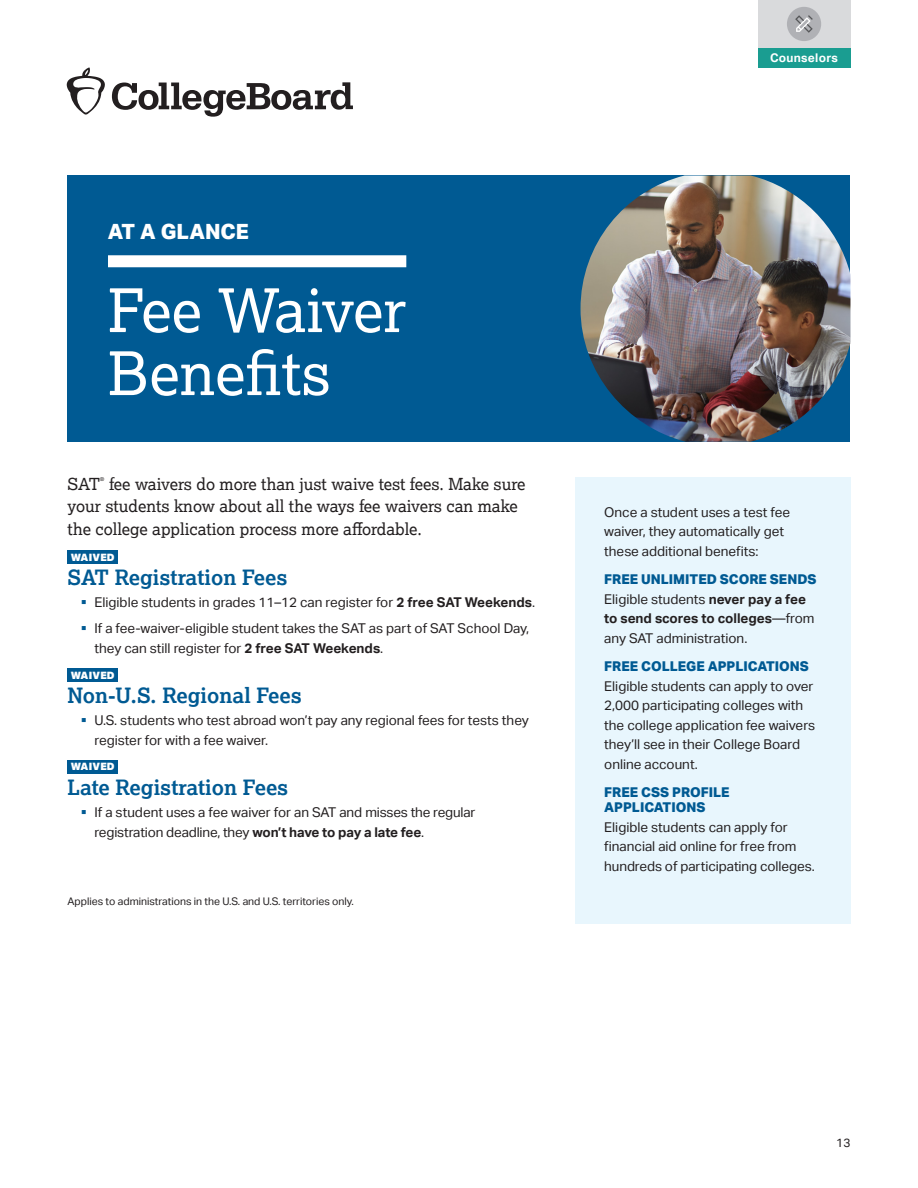
<style>
.page{position:relative;width:918px;height:1188px;background:#fff}
.page>*{position:absolute;margin:0;border:0;box-sizing:border-box;transform-origin:0 0}
.t1{font:60px/63px "Lexia";color:#fff}
.t2{font:700 21px "Lexia";color:#005a93}
.t3{font:800 21px "Aktiv Grotesk";color:#fff}
.t4{font:16.5px/22.5px "Lexia";color:#231f20}
.t5{font:13.5px/19.5px "Aktiv Grotesk";color:#231f20}
.t6{font:800 13.5px/15px "Aktiv Grotesk";color:#005a93}
.t7{font:700 12px "Aktiv Grotesk";letter-spacing:.02em;color:#fff}
.t8{font:12px "Aktiv Grotesk";color:#231f20}
.t9{font:10.5px "Aktiv Grotesk";color:#231f20}
.t10{font:900 10.2px "Aktiv Grotesk";letter-spacing:.02em;color:#fff}
.t11{font:5.25px "Lexia";color:#231f20}
.s1{color:#005a93}
.s2{font-weight:700}
</style>
<div class="page">
<svg style="left:67px;top:68px;width:286px;height:49px"></svg>
<div style="left:758px;top:0;width:92px;height:53px;background:#d9dadc"></div>
<div style="left:758px;top:48px;width:92px;height:19px;background:#1a9d91"></div>
<div style="left:787px;top:7px;width:34px;height:34px;background:#b0b1b5;border-radius:50%"></div>
<svg style="left:795px;top:15px;width:18px;height:18px"></svg>
<div style="left:67px;top:176px;width:783px;height:266px;background:#005a93"></div>
<div style="left:108px;top:255px;width:298px;height:12px;background:#fff"></div>
<img style="left:581px;top:176px;width:269px;height:266px">
<div style="left:67px;top:550px;width:51px;height:14px;background:#005a93"></div>
<div style="left:67px;top:668px;width:51px;height:14px;background:#005a93"></div>
<div style="left:67px;top:760px;width:51px;height:14px;background:#005a93"></div>
<div style="left:575px;top:477px;width:275px;height:447px;background:#e8f6fd"></div>
<h2 class="t3" style="left:108px;top:220px;width:142px">AT A GLANCE</h2>
<h2 class="t1" style="left:108px;top:277px;width:300px">Fee Waiver<br>Benefits</h2>
<p class="t4" style="left:68px;top:472px;width:460px;text-indent:42px">fee waivers do more than just waive test fees. Make sure your students know about all the ways fee waivers can make the college application process more affordable.</p>
<p class="t10" style="left:71px;top:550px;width:45px">WAIVED</p>
<h3 class="t2" style="left:67px;top:564px;width:222px">SAT Registration Fees</h3>
<p class="t5" style="left:81px;top:593px;width:456px"><span class="s1">▪</span> Eligible students in grades 11–12 can register for <span class="s2">2 free SAT Weekends</span>.</p>
<p class="t5" style="left:94px;top:619px;width:436px;text-indent:-14px"><span class="s1">▪</span> If a fee-waiver-eligible student takes the SAT as part of SAT School Day, they can still register for <span class="s2">2 free SAT Weekends</span>.</p>
<p class="t10" style="left:71px;top:668px;width:45px">WAIVED</p>
<h3 class="t2" style="left:67px;top:682px;width:236px">Non-U.S. Regional Fees</h3>
<p class="t5" style="left:94px;top:711px;width:436px;text-indent:-14px"><span class="s1">▪</span> U.S. students who test abroad won’t pay any regional fees for tests they register for with a fee waiver.</p>
<p class="t10" style="left:71px;top:760px;width:45px">WAIVED</p>
<h3 class="t2" style="left:67px;top:774px;width:222px">Late Registration Fees</h3>
<p class="t5" style="left:94px;top:803px;width:383px;text-indent:-14px"><span class="s1">▪</span> If a student uses a fee waiver for an SAT and misses the regular registration deadline, they <span class="s2">won’t have to pay a late fee</span>.</p>
<p class="t4" style="left:67px;top:472px;width:34px">SAT</p>
<p class="t11" style="left:100px;top:476px;width:6px">®</p>
<p class="t9" style="left:67px;top:896px;width:288px">Applies to administrations in the U.S. and U.S. territories only.</p>
<p class="t7" style="left:770px;top:50px;width:70px">Counselors</p>
<p class="t5" style="left:604px;top:502px;width:187px">Once a student uses a test fee waiver, they automatically get these additional benefits:</p>
<p class="t6" style="left:604px;top:572px;width:214px">FREE UNLIMITED SCORE SENDS</p>
<p class="t5" style="left:604px;top:589px;width:212px">Eligible students <span class="s2">never pay a fee to send scores to colleges</span>—from any SAT administration.</p>
<p class="t6" style="left:604px;top:659px;width:206px">FREE COLLEGE APPLICATIONS</p>
<p class="t5" style="left:604px;top:676px;width:212px">Eligible students can apply to over<br>2,000 participating colleges with the college application fee waivers they’ll see in their College Board online account.</p>
<p class="t6" style="left:604px;top:785px;width:127px">FREE CSS PROFILE<br>APPLICATIONS</p>
<p class="t5" style="left:604px;top:817px;width:212px">Eligible students can apply for financial aid online for free from hundreds of participating colleges.</p>
<p class="t8" style="left:836px;top:1136px;width:16px">13</p>
</div>
